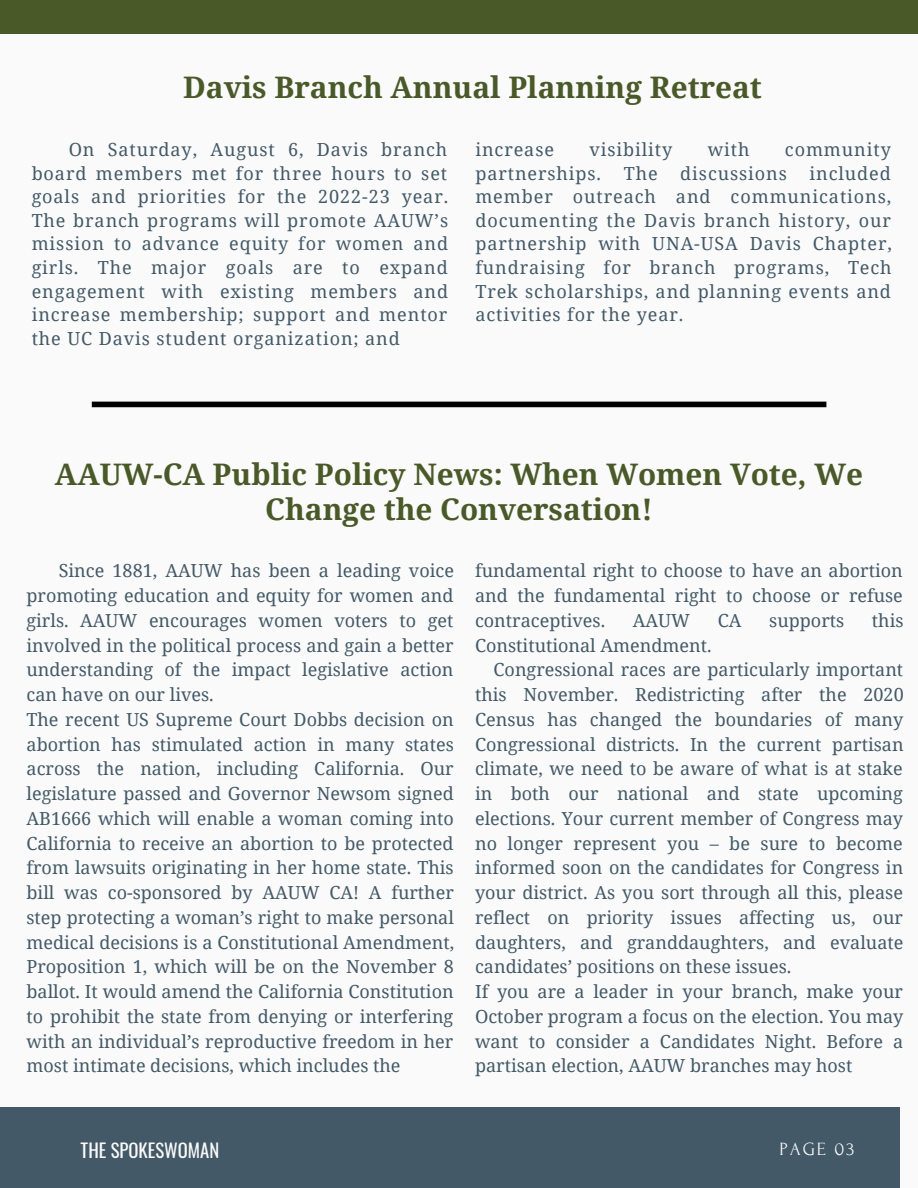
<style>
.page{position:relative;width:918px;height:1188px;background:#fafafa}
.page>*{position:absolute;margin:0;border:0;box-sizing:border-box;transform-origin:0 0}
.t1{font:700 29.7px/34.8px "Noto Serif";color:#495928;text-align:center}
.t2{font:18.75px "Oswald";color:#fafafa}
.t3{font:18.6px "Forum";letter-spacing:.1em;color:#fafafa}
.t4{font:18px/24.8px "Noto Serif";color:#435967;text-align:justify}
.t5{font:18px "Noto Serif";letter-spacing:.05em;color:#435967}
</style>
<div class="page">
<div style="left:0;top:0;width:918px;height:34px;background:#495928"></div>
<div style="left:0;top:1107px;width:900px;height:81px;background:#435967"></div>
<div style="left:92px;top:402px;width:734px;height:5px;background:#000"></div>
<h1 class="t1" style="left:183px;top:69px;width:580px">Davis Branch Annual Planning Retreat</h1>
<p class="t4" style="left:32px;top:137px;width:418px;line-height:23.7px;text-indent:37px">On Saturday, August 6, Davis branch board members met for three hours to set goals and priorities for the 2022-23 year.<br>The branch programs will promote AAUW’s mission to advance equity for women and girls. The major goals are to expand engagement with existing members and increase membership; support and mentor the UC Davis student organization; and</p>
<p class="t5" style="left:475px;top:137px;width:80px">increase</p>
<p class="t5" style="left:589px;top:137px;width:84px">visibility</p>
<p class="t4" style="left:708px;top:137px;width:43px">with</p>
<p class="t5" style="left:785px;top:137px;width:107px">community</p>
<p class="t5" style="left:475px;top:160px;width:127px">partnerships.</p>
<p class="t4" style="left:624px;top:160px;width:35px">The</p>
<p class="t5" style="left:680px;top:160px;width:108px">discussions</p>
<p class="t4" style="left:475px;top:161px;width:418px;line-height:23.7px;text-indent:334px">included member outreach and communications, documenting the Davis branch history, our partnership with UNA-USA Davis Chapter, fundraising for branch programs, Tech Trek scholarships, and planning events and activities for the year.</p>
<h1 class="t1" style="left:55px;top:456px;width:810px">AAUW-CA Public Policy News: When Women Vote, We<br>Change the Conversation!</h1>
<p class="t4" style="left:27px;top:558px;width:429px;text-align:left;text-indent:32px">Since 1881, AAUW has been a leading voice promoting education and equity for women and girls. AAUW encourages women voters to get involved in the political process and gain a better understanding of the impact legislative action can have on our lives.<br>The recent US Supreme Court Dobbs decision on abortion has stimulated action in many states across the nation, including California. Our legislature passed and Governor Newsom signed AB1666 which will enable a woman coming into California to receive an abortion to be protected from lawsuits originating in her home state. This bill was co-sponsored by AAUW CA! A further step protecting a woman’s right to make personal medical decisions is a Constitutional Amendment, Proposition 1, which will be on the November 8 ballot. It would amend the California Constitution to prohibit the state from denying or interfering with an individual’s reproductive freedom in her most intimate decisions, which includes the</p>
<p class="t4" style="left:475px;top:558px;width:429px">fundamental right to choose to have an abortion and the fundamental right to choose or refuse contraceptives.</p>
<p class="t4" style="left:633px;top:607px;width:59px">AAUW</p>
<p class="t4" style="left:718px;top:607px;width:25px">CA</p>
<p class="t4" style="left:769px;top:607px;width:76px">supports</p>
<p class="t4" style="left:872px;top:607px;width:33px">this</p>
<p class="t4" style="left:475px;top:632px;width:238px">Constitutional Amendment.</p>
<p class="t4" style="left:494px;top:657px;width:411px">Congressional races are particularly important</p>
<p class="t4" style="left:475px;top:682px;width:430px">this November. Redistricting after the 2020</p>
<p class="t4" style="left:475px;top:706px;width:430px">Census has changed the boundaries of many</p>
<p class="t4" style="left:475px;top:731px;width:430px">Congressional districts. In the current partisan</p>
<p class="t4" style="left:475px;top:756px;width:429px">climate, we need to be aware of what is at stake</p>
<p class="t4" style="left:475px;top:781px;width:429px">in both our national and state upcoming</p>
<p class="t4" style="left:475px;top:805px;width:430px">elections. Your current member of Congress may</p>
<p class="t4" style="left:475px;top:830px;width:429px">no longer represent you – be sure to become</p>
<p class="t4" style="left:475px;top:855px;width:430px">informed soon on the candidates for Congress in</p>
<p class="t4" style="left:475px;top:880px;width:429px">your district. As you sort through all this, please</p>
<p class="t4" style="left:475px;top:904px;width:429px">reflect on priority issues affecting us, our</p>
<p class="t4" style="left:475px;top:929px;width:430px">daughters, and granddaughters, and evaluate</p>
<p class="t4" style="left:475px;top:954px;width:318px">candidates’ positions on these issues.</p>
<p class="t4" style="left:475px;top:979px;width:429px">If you are a leader in your branch, make your</p>
<p class="t4" style="left:475px;top:1003px;width:430px">October program a focus on the election. You may</p>
<p class="t4" style="left:475px;top:1028px;width:430px">want to consider a Candidates Night. Before a</p>
<p class="t4" style="left:475px;top:1053px;width:379px">partisan election, AAUW branches may host</p>
<p class="t2" style="left:81px;top:1136px;width:140px">THE SPOKESWOMAN</p>
<p class="t3" style="left:780px;top:1139px;width:76px">PAGE 03</p>
</div>
